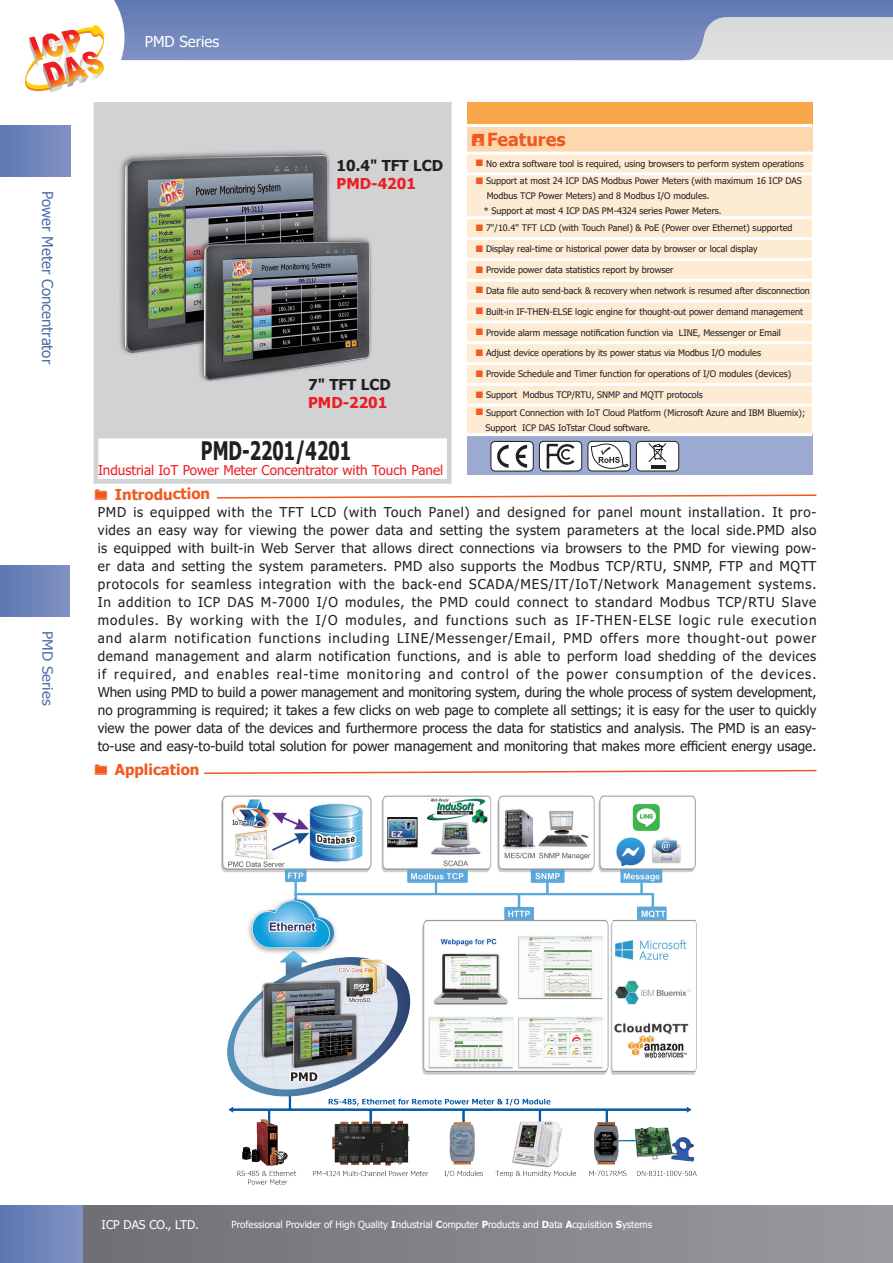
<style>
.page{position:relative;width:893px;height:1263px;background:#fff}
.page>*{position:absolute;margin:0;border:0;box-sizing:border-box;transform-origin:0 0}
.table_6pt_L_K100_-2{font:700 25.5px "Tahoma";color:#231f20;scale:.7 1}
.table_6pt_L_K100_-2-2{font:700 18px "Tahoma";color:#f15921}
.t1{font:700 15px "Tahoma";letter-spacing:-.005em;color:#f15921}
.t2{font:15px "Tahoma";color:#4e6fac}
.t3{font:700 15px "Tahoma";color:#231f20}
.t4{font:700 15px "Tahoma";color:#ee1d23}
.t5{font:15px "Tahoma";color:#fff}
.t6{font:14.1px "Tahoma";color:#4e6fac;scale:1.06 1}
._6pt_L_K100-1{font:13.5px/18px "Tahoma";letter-spacing:.065em;color:#231f20;text-align:justify}
.t7{font:13.5px "Tahoma";color:#ee1d23}
.t8{font:12px "Tahoma";color:#fff}
.t9{font:9.75px "Tahoma";color:#fff}
.Highlight-6pt_Regula{font:9px "Tahoma";color:#231f20}
.s1{font-weight:700}
</style>
<div class="page">
<svg style="left:125px;top:0;width:768px;height:60px;background:#8194c0"></svg>
<div style="left:83px;top:1205px;width:810px;height:58px;background:linear-gradient(to right,#6e7073,#999b9e)"></div>
<div style="left:0;top:1205px;width:83px;height:58px;background:linear-gradient(to right,#5c77b2,#8193c3)"></div>
<div style="left:0;top:126px;width:70px;height:51px;background:linear-gradient(to right,#5d78b2,#8092c2)"></div>
<svg style="left:25px;top:0;width:100px;height:110px"></svg>
<hr style="left:892px;top:1205px;width:1px;height:58px;background:#999b9e">
<div style="left:0;top:566px;width:70px;height:50px;background:linear-gradient(to right,#5c77b2,#8092c2)"></div>
<svg style="left:94px;top:102px;width:358px;height:382px;fill:#d1d2d4"></svg>
<div style="left:467px;top:102px;width:345px;height:23px;background:#f9a64a"></div>
<div style="left:467px;top:125px;width:345px;height:28px;background:#fdd8af"></div>
<div style="left:467px;top:155px;width:345px;height:278px;background:#feebd4"></div>
<div style="left:467px;top:435px;width:345px;height:40px;background:#9ca9d0"></div>
<hr style="left:467px;top:124px;width:345px;height:3px;background:#fff">
<hr style="left:467px;top:152px;width:345px;height:3px;background:#fff">
<hr style="left:467px;top:172px;width:345px;height:3px;background:#fff">
<hr style="left:467px;top:216px;width:345px;height:3px;background:#fff">
<hr style="left:467px;top:237px;width:345px;height:3px;background:#fff">
<hr style="left:467px;top:258px;width:345px;height:3px;background:#fff">
<hr style="left:467px;top:279px;width:345px;height:3px;background:#fff">
<hr style="left:467px;top:300px;width:345px;height:3px;background:#fff">
<hr style="left:467px;top:320px;width:345px;height:3px;background:#fff">
<hr style="left:467px;top:341px;width:345px;height:3px;background:#fff">
<hr style="left:467px;top:362px;width:345px;height:3px;background:#fff">
<hr style="left:467px;top:383px;width:345px;height:3px;background:#fff">
<hr style="left:467px;top:404px;width:345px;height:3px;background:#fff">
<hr style="left:467px;top:433px;width:345px;height:3px;background:#fff">
<div style="left:491px;top:441px;width:42px;height:30px;background:#fff;border-radius:4px"></div>
<div style="left:491px;top:441px;width:42px;height:30px;border:1px solid #231f20;border-radius:4px"></div>
<svg style="left:497px;top:445px;width:12px;height:23px"></svg>
<svg style="left:516px;top:445px;width:11px;height:23px"></svg>
<div style="left:539px;top:441px;width:43px;height:30px;background:#fff;border-radius:4px"></div>
<div style="left:539px;top:441px;width:43px;height:30px;border:1px solid #231f20;border-radius:4px"></div>
<svg style="left:546px;top:444px;width:28px;height:24px"></svg>
<div style="left:588px;top:441px;width:42px;height:30px;background:#fff;border-radius:4px"></div>
<div style="left:588px;top:441px;width:42px;height:30px;border:1px solid #231f20;border-radius:4px"></div>
<svg style="left:591px;top:442px;width:37px;height:27px"></svg>
<div style="left:636px;top:441px;width:43px;height:30px;background:#fff;border-radius:4px"></div>
<div style="left:636px;top:441px;width:43px;height:30px;border:1px solid #231f20;border-radius:4px"></div>
<hr style="left:650px;top:465px;width:15px;height:4px;background:#231f20">
<svg style="left:648px;top:443px;width:19px;height:19px"></svg>
<svg style="left:216px;top:494px;width:601px;height:5px"></svg>
<svg style="left:204px;top:769px;width:613px;height:5px"></svg>
<img style="left:117px;top:147px;width:335px;height:235px">
<img style="left:221px;top:795px;width:476px;height:390px">
<svg style="left:476px;top:160px;width:7px;height:6px"></svg>
<svg style="left:476px;top:177px;width:7px;height:7px"></svg>
<svg style="left:476px;top:224px;width:7px;height:7px"></svg>
<svg style="left:476px;top:245px;width:7px;height:7px"></svg>
<svg style="left:476px;top:266px;width:7px;height:7px"></svg>
<svg style="left:476px;top:287px;width:7px;height:6px"></svg>
<svg style="left:476px;top:308px;width:7px;height:6px"></svg>
<svg style="left:476px;top:328px;width:7px;height:7px"></svg>
<svg style="left:476px;top:349px;width:7px;height:7px"></svg>
<svg style="left:476px;top:370px;width:7px;height:7px"></svg>
<svg style="left:476px;top:391px;width:7px;height:7px"></svg>
<svg style="left:476px;top:409px;width:7px;height:6px"></svg>
<p class="t2" style="left:58px;top:191px;width:174px;rotate:90deg">Power Meter Concentrator</p>
<p class="t6" style="left:57px;top:631px;width:72px;rotate:90deg">PMD Series</p>
<p class="t5" style="left:145px;top:31px;width:76px">PMD Series</p>
<p class="t3" style="left:337px;top:155px;width:108px">10.4" TFT LCD</p>
<p class="t4" style="left:337px;top:173px;width:81px">PMD-4201</p>
<p class="t3" style="left:308px;top:374px;width:84px">7" TFT LCD</p>
<p class="t4" style="left:308px;top:392px;width:81px">PMD-2201</p>
<p class="table_6pt_L_K100_-2" style="left:201px;top:433px;width:216px">PMD-2201/4201</p>
<p class="t7" style="left:98px;top:461px;width:347px">Industrial IoT Power Meter Concentrator with Touch Panel</p>
<p class="t1" style="left:115px;top:484px;width:97px">Introduction</p>
<p class="table_6pt_L_K100_-2-2" style="left:487px;top:127px;width:80px">Features</p>
<p class="Highlight-6pt_Regula" style="left:486px;top:157px;width:319px">No extra software tool is required, using browsers to perform system operations</p>
<p class="Highlight-6pt_Regula" style="left:486px;top:175px;width:317px">Support at most 24 ICP DAS Modbus Power Meters (with maximum 16 ICP DAS</p>
<p class="Highlight-6pt_Regula" style="left:487px;top:190px;width:224px">Modbus TCP Power Meters) and 8 Modbus I/O modules.</p>
<p class="Highlight-6pt_Regula" style="left:484px;top:205px;width:239px">* Support at most 4 ICP DAS PM-4324 series Power Meters.</p>
<p class="Highlight-6pt_Regula" style="left:486px;top:222px;width:308px">7"/10.4" TFT LCD (with Touch Panel) &amp; PoE (Power over Ethernet) supported</p>
<p class="Highlight-6pt_Regula" style="left:486px;top:243px;width:273px">Display real-time or historical power data by browser or local display</p>
<p class="Highlight-6pt_Regula" style="left:486px;top:264px;width:189px">Provide power data statistics report by browser</p>
<p class="Highlight-6pt_Regula" style="left:486px;top:285px;width:325px">Data file auto send-back &amp; recovery when network is resumed after disconnection</p>
<p class="Highlight-6pt_Regula" style="left:486px;top:305px;width:319px">Built-in IF-THEN-ELSE logic engine for thought-out power demand management</p>
<p class="Highlight-6pt_Regula" style="left:486px;top:326px;width:296px">Provide alarm message notification function via LINE, Messenger or Email</p>
<p class="Highlight-6pt_Regula" style="left:486px;top:347px;width:276px">Adjust device operations by its power status via Modbus I/O modules</p>
<p class="Highlight-6pt_Regula" style="left:486px;top:368px;width:307px">Provide Schedule and Timer function for operations of I/O modules (devices)</p>
<p class="Highlight-6pt_Regula" style="left:486px;top:389px;width:218px">Support Modbus TCP/RTU, SNMP and MQTT protocols</p>
<p class="Highlight-6pt_Regula" style="left:486px;top:406px;width:321px">Support Connection with IoT Cloud Platform (Microsoft Azure and IBM Bluemix);</p>
<p class="Highlight-6pt_Regula" style="left:485px;top:421px;width:166px">Support ICP DAS IoTstar Cloud software.</p>
<p class="_6pt_L_K100-1" style="left:98px;top:503px;width:720px">PMD is equipped with the TFT LCD (with Touch Panel) and designed for panel mount installation. It pro&shy;vides an easy way for viewing the power data and setting the system parameters at the local side.PMD also is equipped with built-in Web Server that allows direct connections via browsers to the PMD for viewing pow&shy;er data and setting the system parameters. PMD also supports the Modbus TCP/RTU, SNMP, FTP and MQTT protocols for seamless integration with the back-end SCADA/MES/IT/IoT/Network Management systems.</p>
<p class="_6pt_L_K100-1" style="left:98px;top:593px;width:720px">In addition to ICP DAS M-7000 I/O modules, the PMD could connect to standard Modbus TCP/RTU Slave modules. By working with the I/O modules, and functions such as IF-THEN-ELSE logic rule execution and alarm notification functions including LINE/Messenger/Email, PMD offers more thought-out power demand management and alarm notification functions, and is able to perform load shedding of the devices if required, and enables real-time monitoring and control of the power consumption of the devices.</p>
<p class="_6pt_L_K100-1" style="left:98px;top:683px;width:720px">When using PMD to build a power management and monitoring system, during the whole process of system development, no programming is required; it takes a few clicks on web page to complete all settings; it is easy for the user to quickly view the power data of the devices and furthermore process the data for statistics and analysis. The PMD is an easy&shy;to-use and easy-to-build total solution for power management and monitoring that makes more efficient energy usage.</p>
<p class="t1" style="left:115px;top:759px;width:86px">Application</p>
<p class="t8" style="left:102px;top:1217px;width:99px">ICP DAS CO., LTD.</p>
<p class="t9" style="left:231px;top:1218px;width:422px">Professional Provider of High Quality <span class="s1">I</span>ndustrial <span class="s1">C</span>omputer <span class="s1">P</span>roducts and <span class="s1">D</span>ata <span class="s1">A</span>cquisition <span class="s1">S</span>ystems</p>
</div>
